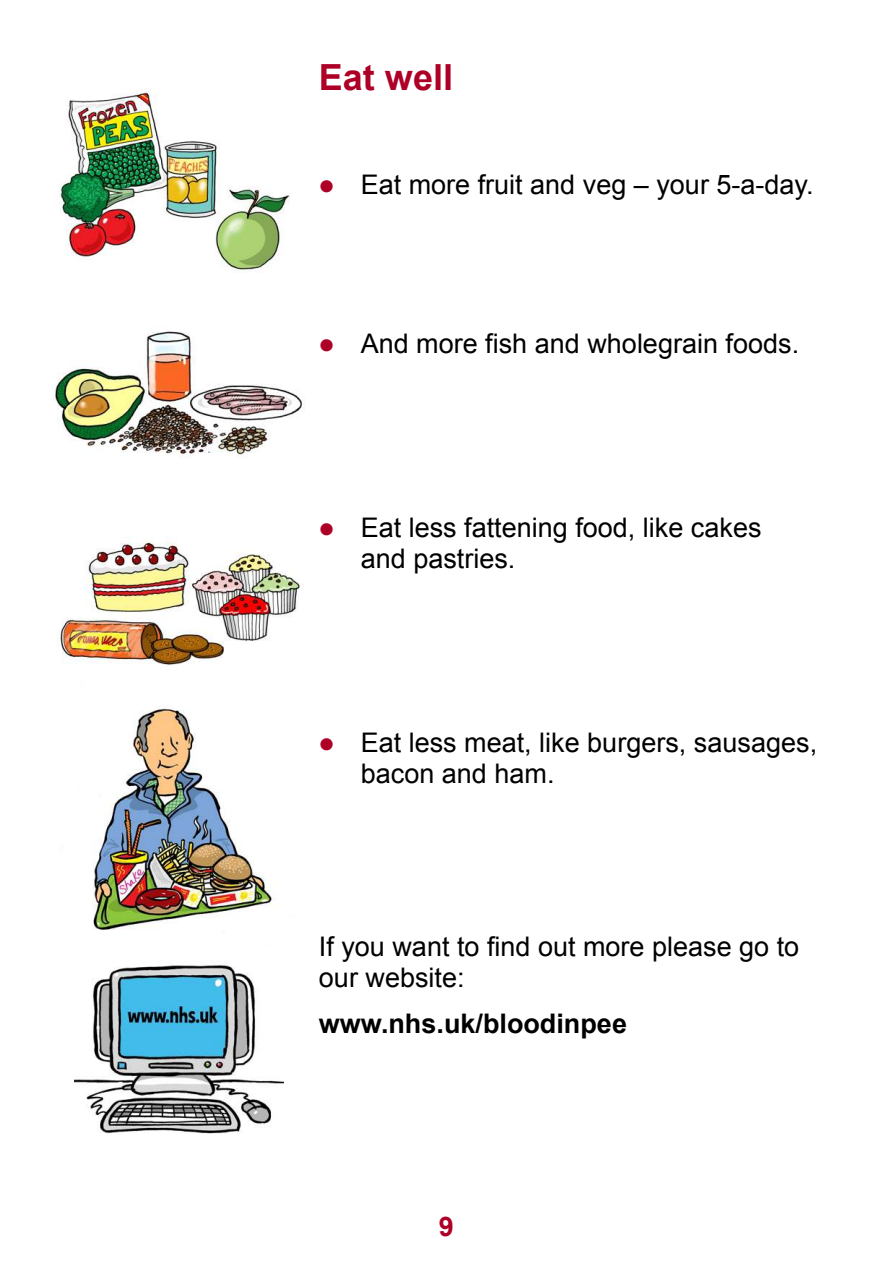
<style>
.page{position:relative;width:893px;height:1263px;background:#fff}
.page>*{position:absolute;margin:0;border:0;box-sizing:border-box;transform-origin:0 0}
.t1{font:700 36px "Arial";color:#ae0026}
.t2{font:27px/30.9px "Arial";color:#000}
.t3{font:700 27px "Arial";color:#000}
.t4{font:700 27px "Arial";color:#ae0026}
.s1{color:#ae0026}
</style>
<div class="page">
<img style="left:59px;top:92px;width:231px;height:179px">
<img style="left:55px;top:331px;width:250px;height:125px">
<img style="left:57px;top:537px;width:247px;height:128px">
<img style="left:92px;top:708px;width:185px;height:222px">
<img style="left:75px;top:965px;width:209px;height:169px">
<p class="t1" style="left:319px;top:64px;width:136px">Eat well</p>
<p class="t2" style="left:319px;top:172px;width:496px"><span class="s1">●</span> Eat more fruit and veg – your 5-a-day.</p>
<p class="t2" style="left:319px;top:331px;width:482px"><span class="s1">●</span> And more fish and wholegrain foods.</p>
<p class="t2" style="left:361px;top:514px;width:402px;text-indent:-42px"><span class="s1">●</span> Eat less fattening food, like cakes and pastries.</p>
<p class="t2" style="left:361px;top:729px;width:458px;text-indent:-42px"><span class="s1">●</span> Eat less meat, like burgers, sausages, bacon and ham.</p>
<p class="t2" style="left:319px;top:934px;width:482px">If you want to find out more please go to our website:</p>
<p class="t3" style="left:319px;top:1013px;width:310px">www.nhs.uk/bloodinpee</p>
<p class="t4" style="left:439px;top:1216px;width:17px">9</p>
</div>
